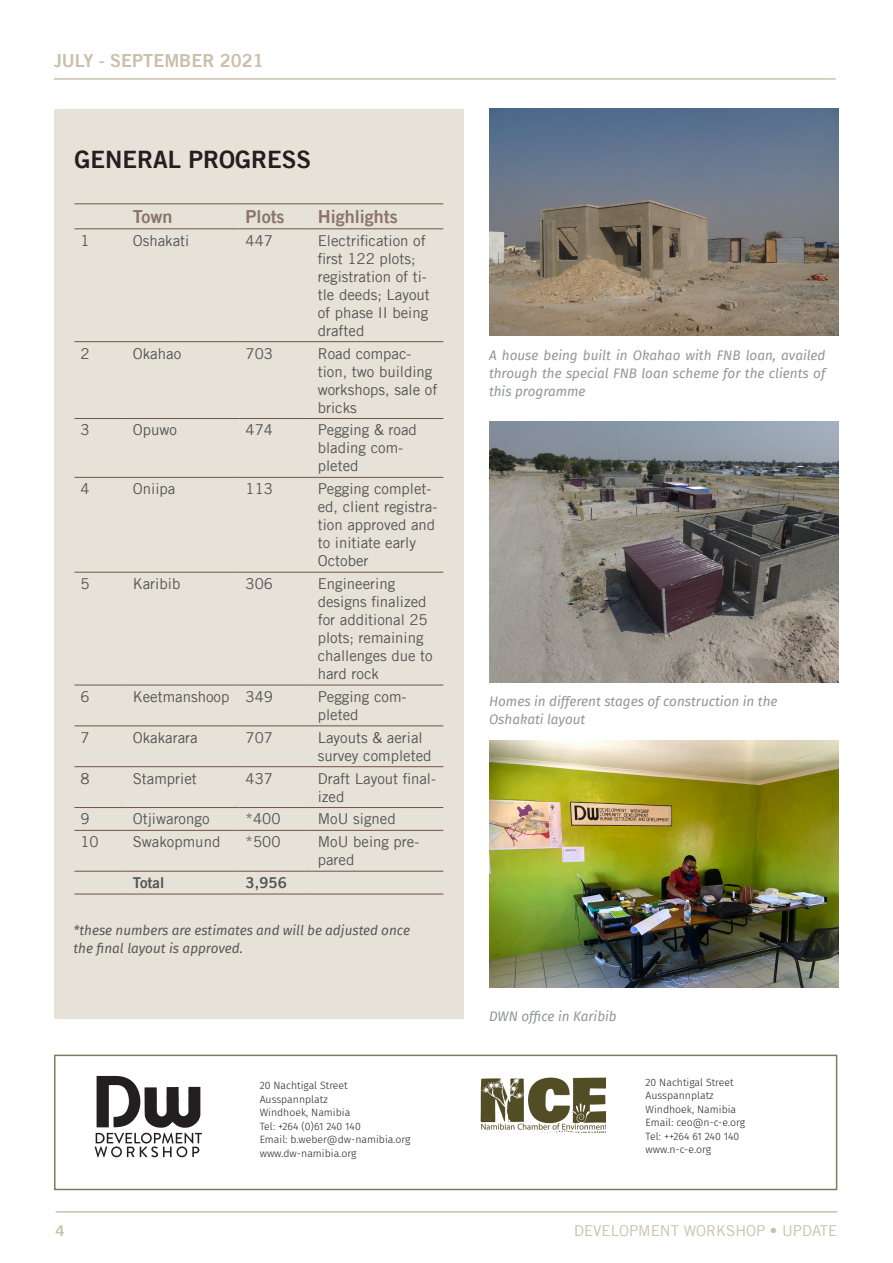
<style>
.page{position:relative;width:893px;height:1263px;background:#fff}
.page>*{position:absolute;margin:0;border:0;box-sizing:border-box;transform-origin:0 0}
.t1{font:24px "Trade Gothic LT Bold Two";color:#231f20}
.t2{font:18px "Trade Gothic LT Bold Two";color:#8a746b}
.t3{font:18px "Trade Gothic LT Bold Two";color:#cac0ab}
.t4{font:15px/18px "Trade Gothic LT";color:#545557}
.t5{font:15px "Trade Gothic LT";color:#cac0ab}
.t6{font:15px "Trade Gothic LT Bold Two";color:#545557}
.t7{font:15px "Trade Gothic LT Bold Two";color:#cac0ab}
.t8{font:italic 13.5px/18px "Fira Sans";color:#939598;text-align:justify}
.t9{font:italic 13.5px/18px "Fira Sans";color:#57585a}
.t10{font:300 10.5px "Fira Sans";color:#231f20}
</style>
<div class="page">
<div style="left:54px;top:109px;width:409px;height:909px;background:#e7e2d7"></div>
<hr style="left:54px;top:78px;width:782px;height:2px;background:#cac0ab">
<hr style="left:56px;top:1211px;width:781px;height:1px;background:#cac0ab">
<svg style="left:95px;top:1076px;width:107px;height:81px"></svg>
<img style="left:481px;top:1077px;width:125px;height:55px">
<div style="left:54px;top:1054px;width:783px;height:136px;border:2px solid #797d5d"></div>
<img style="left:489px;top:109px;width:350px;height:227px">
<img style="left:489px;top:421px;width:350px;height:261px">
<img style="left:489px;top:740px;width:350px;height:248px">
<hr style="left:74px;top:203px;width:53px;height:1px;background:#6f5348">
<hr style="left:127px;top:203px;width:113px;height:1px;background:#6f5348">
<hr style="left:240px;top:203px;width:72px;height:1px;background:#6f5348">
<hr style="left:312px;top:203px;width:131px;height:1px;background:#6f5348">
<hr style="left:74px;top:228px;width:53px;height:1px;background:#6f5348">
<hr style="left:127px;top:228px;width:113px;height:1px;background:#6f5348">
<hr style="left:240px;top:228px;width:72px;height:1px;background:#6f5348">
<hr style="left:312px;top:228px;width:131px;height:1px;background:#6f5348">
<hr style="left:74px;top:341px;width:53px;height:1px;background:#6f5348">
<hr style="left:127px;top:341px;width:113px;height:1px;background:#6f5348">
<hr style="left:240px;top:341px;width:72px;height:1px;background:#6f5348">
<hr style="left:312px;top:341px;width:131px;height:1px;background:#6f5348">
<hr style="left:74px;top:418px;width:53px;height:1px;background:#6f5348">
<hr style="left:127px;top:418px;width:113px;height:1px;background:#6f5348">
<hr style="left:240px;top:418px;width:72px;height:1px;background:#6f5348">
<hr style="left:312px;top:418px;width:131px;height:1px;background:#6f5348">
<hr style="left:74px;top:477px;width:53px;height:1px;background:#6f5348">
<hr style="left:127px;top:477px;width:113px;height:1px;background:#6f5348">
<hr style="left:240px;top:477px;width:72px;height:1px;background:#6f5348">
<hr style="left:312px;top:477px;width:131px;height:1px;background:#6f5348">
<hr style="left:74px;top:572px;width:53px;height:1px;background:#6f5348">
<hr style="left:127px;top:572px;width:113px;height:1px;background:#6f5348">
<hr style="left:240px;top:572px;width:72px;height:1px;background:#6f5348">
<hr style="left:312px;top:572px;width:131px;height:1px;background:#6f5348">
<hr style="left:74px;top:685px;width:53px;height:1px;background:#6f5348">
<hr style="left:127px;top:685px;width:113px;height:1px;background:#6f5348">
<hr style="left:240px;top:685px;width:72px;height:1px;background:#6f5348">
<hr style="left:312px;top:685px;width:131px;height:1px;background:#6f5348">
<hr style="left:74px;top:725px;width:53px;height:1px;background:#6f5348">
<hr style="left:127px;top:725px;width:113px;height:1px;background:#6f5348">
<hr style="left:240px;top:725px;width:72px;height:1px;background:#6f5348">
<hr style="left:312px;top:725px;width:131px;height:1px;background:#6f5348">
<hr style="left:74px;top:766px;width:53px;height:1px;background:#6f5348">
<hr style="left:127px;top:766px;width:113px;height:1px;background:#6f5348">
<hr style="left:240px;top:766px;width:72px;height:1px;background:#6f5348">
<hr style="left:312px;top:766px;width:131px;height:1px;background:#6f5348">
<hr style="left:74px;top:807px;width:53px;height:1px;background:#6f5348">
<hr style="left:127px;top:807px;width:113px;height:1px;background:#6f5348">
<hr style="left:240px;top:807px;width:72px;height:1px;background:#6f5348">
<hr style="left:312px;top:807px;width:131px;height:1px;background:#6f5348">
<hr style="left:74px;top:830px;width:53px;height:1px;background:#6f5348">
<hr style="left:127px;top:830px;width:113px;height:1px;background:#6f5348">
<hr style="left:240px;top:830px;width:72px;height:1px;background:#6f5348">
<hr style="left:312px;top:830px;width:131px;height:1px;background:#6f5348">
<hr style="left:74px;top:871px;width:53px;height:1px;background:#6f5348">
<hr style="left:127px;top:871px;width:113px;height:1px;background:#6f5348">
<hr style="left:240px;top:871px;width:72px;height:1px;background:#6f5348">
<hr style="left:312px;top:871px;width:131px;height:1px;background:#6f5348">
<hr style="left:74px;top:894px;width:53px;height:1px;background:#6f5348">
<hr style="left:127px;top:894px;width:113px;height:1px;background:#6f5348">
<hr style="left:240px;top:894px;width:72px;height:1px;background:#6f5348">
<hr style="left:312px;top:894px;width:131px;height:1px;background:#6f5348">
<p class="t3" style="left:54px;top:49px;width:211px">JULY - SEPTEMBER 2021</p>
<p class="t1" style="left:74px;top:145px;width:238px">GENERAL PROGRESS</p>
<p class="t2" style="left:133px;top:205px;width:41px">Town</p>
<p class="t2" style="left:246px;top:205px;width:40px">Plots</p>
<p class="t2" style="left:318px;top:205px;width:82px">Highlights</p>
<p class="t4" style="left:80px;top:231px;width:11px">1</p>
<p class="t4" style="left:133px;top:231px;width:58px">Oshakati</p>
<p class="t4" style="left:246px;top:231px;width:29px">447</p>
<p class="t4" style="left:318px;top:231px;width:114px">Electrification of first 122 plots; registration of ti&shy;tle deeds; Layout of phase II being drafted</p>
<p class="t4" style="left:80px;top:344px;width:11px">2</p>
<p class="t4" style="left:133px;top:344px;width:50px">Okahao</p>
<p class="t4" style="left:246px;top:344px;width:29px">703</p>
<p class="t4" style="left:318px;top:344px;width:121px">Road compac&shy;tion, two building workshops, sale of bricks</p>
<p class="t4" style="left:80px;top:421px;width:11px">3</p>
<p class="t4" style="left:133px;top:421px;width:46px">Opuwo</p>
<p class="t4" style="left:246px;top:421px;width:29px">474</p>
<p class="t4" style="left:318px;top:421px;width:101px">Pegging &amp; road blading com&shy;pleted</p>
<p class="t4" style="left:80px;top:480px;width:11px">4</p>
<p class="t4" style="left:133px;top:480px;width:44px">Oniipa</p>
<p class="t4" style="left:246px;top:480px;width:29px">113</p>
<p class="t4" style="left:318px;top:480px;width:121px">Pegging complet&shy;ed, client registra&shy;tion approved and to initiate early<br>October</p>
<p class="t4" style="left:80px;top:574px;width:11px">5</p>
<p class="t4" style="left:133px;top:574px;width:49px">Karibib</p>
<p class="t4" style="left:246px;top:574px;width:29px">306</p>
<p class="t4" style="left:318px;top:574px;width:117px">Engineering designs finalized for additional 25 plots; remaining challenges due to hard rock</p>
<p class="t4" style="left:80px;top:687px;width:11px">6</p>
<p class="t4" style="left:133px;top:687px;width:98px">Keetmanshoop</p>
<p class="t4" style="left:246px;top:687px;width:29px">349</p>
<p class="t4" style="left:318px;top:687px;width:90px">Pegging com&shy;pleted</p>
<p class="t4" style="left:80px;top:728px;width:11px">7</p>
<p class="t4" style="left:133px;top:728px;width:66px">Okakarara</p>
<p class="t4" style="left:246px;top:728px;width:29px">707</p>
<p class="t4" style="left:318px;top:728px;width:115px">Layouts &amp; aerial survey completed</p>
<p class="t4" style="left:80px;top:769px;width:11px">8</p>
<p class="t4" style="left:133px;top:769px;width:66px">Stampriet</p>
<p class="t4" style="left:246px;top:769px;width:29px">437</p>
<p class="t4" style="left:318px;top:769px;width:120px">Draft Layout final&shy;ized</p>
<p class="t4" style="left:80px;top:810px;width:11px">9</p>
<p class="t4" style="left:133px;top:810px;width:78px">Otjiwarongo</p>
<p class="t4" style="left:246px;top:810px;width:36px">*400</p>
<p class="t4" style="left:318px;top:810px;width:79px">MoU signed</p>
<p class="t4" style="left:80px;top:833px;width:20px">10</p>
<p class="t4" style="left:133px;top:833px;width:89px">Swakopmund</p>
<p class="t4" style="left:246px;top:833px;width:36px">*500</p>
<p class="t4" style="left:318px;top:833px;width:103px">MoU being pre&shy;pared</p>
<p class="t6" style="left:133px;top:873px;width:33px">Total</p>
<p class="t6" style="left:246px;top:873px;width:43px">3,956</p>
<p class="t9" style="left:74px;top:921px;width:338px">*these numbers are estimates and will be adjusted once the final layout is approved.</p>
<p class="t10" style="left:260px;top:1078px;width:90px">20 Nachtigal Street</p>
<p class="t10" style="left:260px;top:1092px;width:70px">Ausspannplatz</p>
<p class="t10" style="left:260px;top:1105px;width:92px">Windhoek, Namibia</p>
<p class="t10" style="left:260px;top:1119px;width:103px">Tel: +264 (0)61 240 140</p>
<p class="t10" style="left:260px;top:1132px;width:152px">Email: b.weber@dw-namibia.org</p>
<p class="t10" style="left:260px;top:1146px;width:98px">www.dw-namibia.org</p>
<p class="t8" style="left:489px;top:346px;width:338px">A house being built in Okahao with FNB loan, availed through the special FNB loan scheme for the clients of this programme</p>
<p class="t8" style="left:489px;top:692px;width:290px">Homes in different stages of construction in the<br>Oshakati layout</p>
<p class="t8" style="left:489px;top:1006px;width:129px">DWN office in Karibib</p>
<p class="t10" style="left:646px;top:1075px;width:90px">20 Nachtigal Street</p>
<p class="t10" style="left:646px;top:1088px;width:70px">Ausspannplatz</p>
<p class="t10" style="left:646px;top:1102px;width:92px">Windhoek, Namibia</p>
<p class="t10" style="left:646px;top:1115px;width:101px">Email: ceo@n-c-e.org</p>
<p class="t10" style="left:646px;top:1129px;width:95px">Tel: ++264 61 240 140</p>
<p class="t10" style="left:646px;top:1142px;width:67px">www.n-c-e.org</p>
<p class="t7" style="left:56px;top:1221px;width:11px">4</p>
<p class="t5" style="left:574px;top:1221px;width:265px">DEVELOPMENT WORKSHOP • UPDATE</p>
</div>
